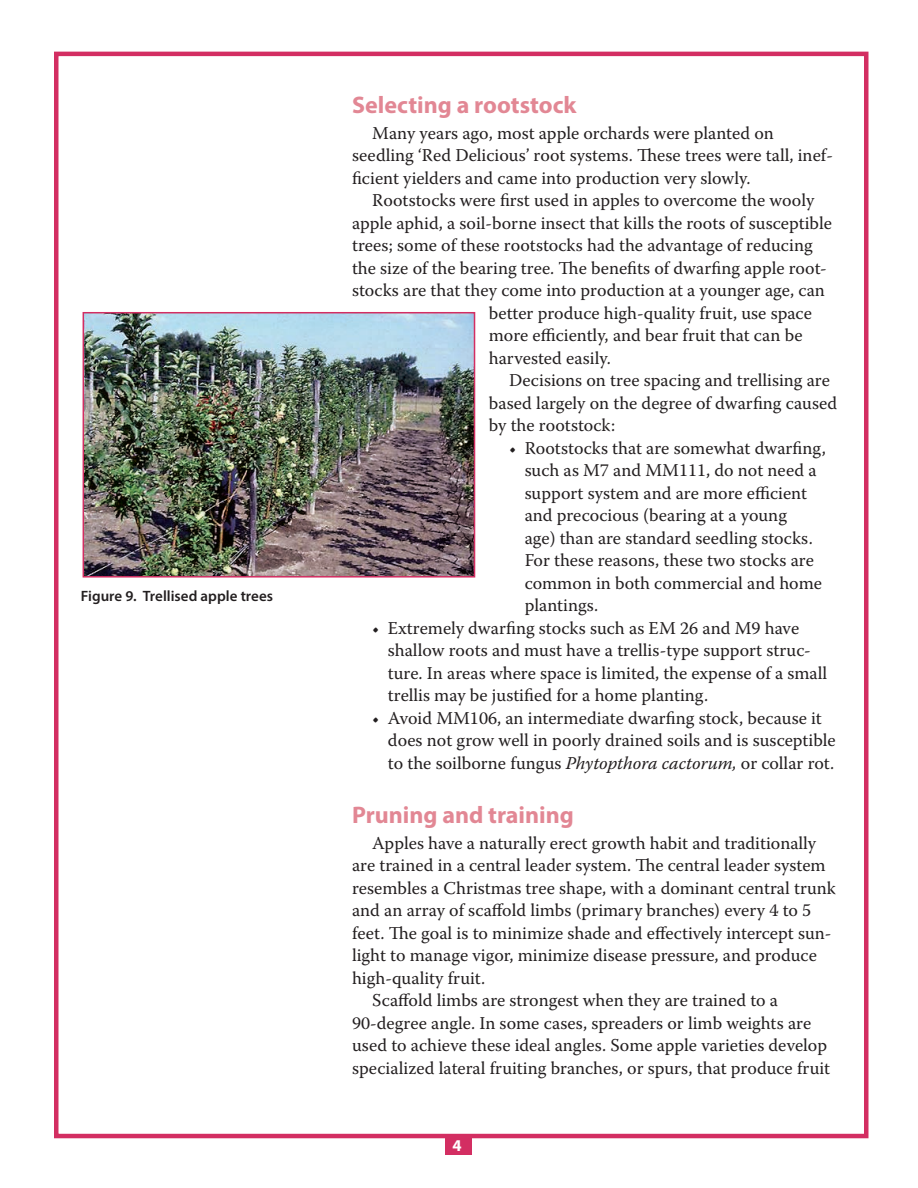
<style>
.page{position:relative;width:918px;height:1188px;background:#fff}
.page>*{position:absolute;margin:0;border:0;box-sizing:border-box;transform-origin:0 0}
.Main_Subhed_16_pt{font:700 24px "Myriad Pro";color:#e28794}
.Body_text{font:18px/22.5px "Warnock Pro";color:#231f20}
.t1{font:700 16.5px "Myriad Pro";color:#fff}
.t2{font:600 15px "Myriad Pro";color:#231f20}
.s1{font-style:italic}
</style>
<div class="page">
<div style="left:54px;top:52px;width:814px;height:1086px;border:4px solid #d32e62"></div>
<div style="left:445px;top:1134px;width:27px;height:21px;background:#d32e62"></div>
<img style="left:86px;top:315px;width:386px;height:260px">
<div style="left:83px;top:312px;width:392px;height:266px;border:2px solid #d32e62"></div>
<p class="t2" style="left:81px;top:587px;width:194px">Figure 9. Trellised apple trees</p>
<p class="Main_Subhed_16_pt" style="left:352px;top:89px;width:226px">Selecting a rootstock</p>
<p class="Body_text" style="left:352px;top:121px;width:482px;text-indent:20px">Many years ago, most apple orchards were planted on seedling ‘Red Delicious’ root systems. These trees were tall, inef&shy;ficient yielders and came into production very slowly.</p>
<p class="Body_text" style="left:372px;top:189px;width:444px">Rootstocks were first used in apples to overcome the wooly</p>
<p class="Body_text" style="left:352px;top:211px;width:481px">apple aphid, a soil-borne insect that kills the roots of susceptible</p>
<p class="Body_text" style="left:352px;top:234px;width:462px">trees; some of these rootstocks had the advantage of reducing</p>
<p class="Body_text" style="left:352px;top:256px;width:476px">the size of the bearing tree. The benefits of dwarfing apple root-</p>
<p class="Body_text" style="left:352px;top:279px;width:474px">stocks are that they come into production at a younger age, can</p>
<p class="Body_text" style="left:489px;top:301px;width:325px">better produce high-quality fruit, use space</p>
<p class="Body_text" style="left:489px;top:324px;width:315px">more efficiently, and bear fruit that can be</p>
<p class="Body_text" style="left:489px;top:346px;width:124px">harvested easily.</p>
<p class="Body_text" style="left:489px;top:369px;width:350px;text-indent:20px">Decisions on tree spacing and trellising are based largely on the degree of dwarfing caused by the rootstock:</p>
<p class="Body_text" style="left:525px;top:436px;width:303px;text-indent:-16px">• Rootstocks that are somewhat dwarfing, such as M7 and MM111, do not need a support system and are more efficient and precocious (bearing at a young<br>age) than are standard seedling stocks.<br>For these reasons, these two stocks are common in both commercial and home plantings.</p>
<p class="Body_text" style="left:388px;top:616px;width:441px;text-indent:-16px">• Extremely dwarfing stocks such as EM 26 and M9 have shallow roots and must have a trellis-type support struc&shy;ture. In areas where space is limited, the expense of a small trellis may be justified for a home planting.</p>
<p class="Body_text" style="left:388px;top:706px;width:449px;text-indent:-16px">• Avoid MM106, an intermediate dwarfing stock, because it does not grow well in poorly drained soils and is susceptible to the soilborne fungus <span class="s1">Phytopthora cactorum,</span> or collar rot.</p>
<p class="Main_Subhed_16_pt" style="left:352px;top:799px;width:223px">Pruning and training</p>
<p class="Body_text" style="left:352px;top:831px;width:485px;text-indent:20px">Apples have a naturally erect growth habit and traditionally are trained in a central leader system. The central leader system resembles a Christmas tree shape, with a dominant central trunk and an array of scaffold limbs (primary branches) every 4 to 5 feet. The goal is to minimize shade and effectively intercept sun&shy;light to manage vigor, minimize disease pressure, and produce high-quality fruit.</p>
<p class="Body_text" style="left:352px;top:989px;width:480px;text-indent:20px">Scaffold limbs are strongest when they are trained to a 90-degree angle. In some cases, spreaders or limb weights are used to achieve these ideal angles. Some apple varieties develop specialized lateral fruiting branches, or spurs, that produce fruit</p>
<p class="t1" style="left:453px;top:1134px;width:11px">4</p>
</div>
